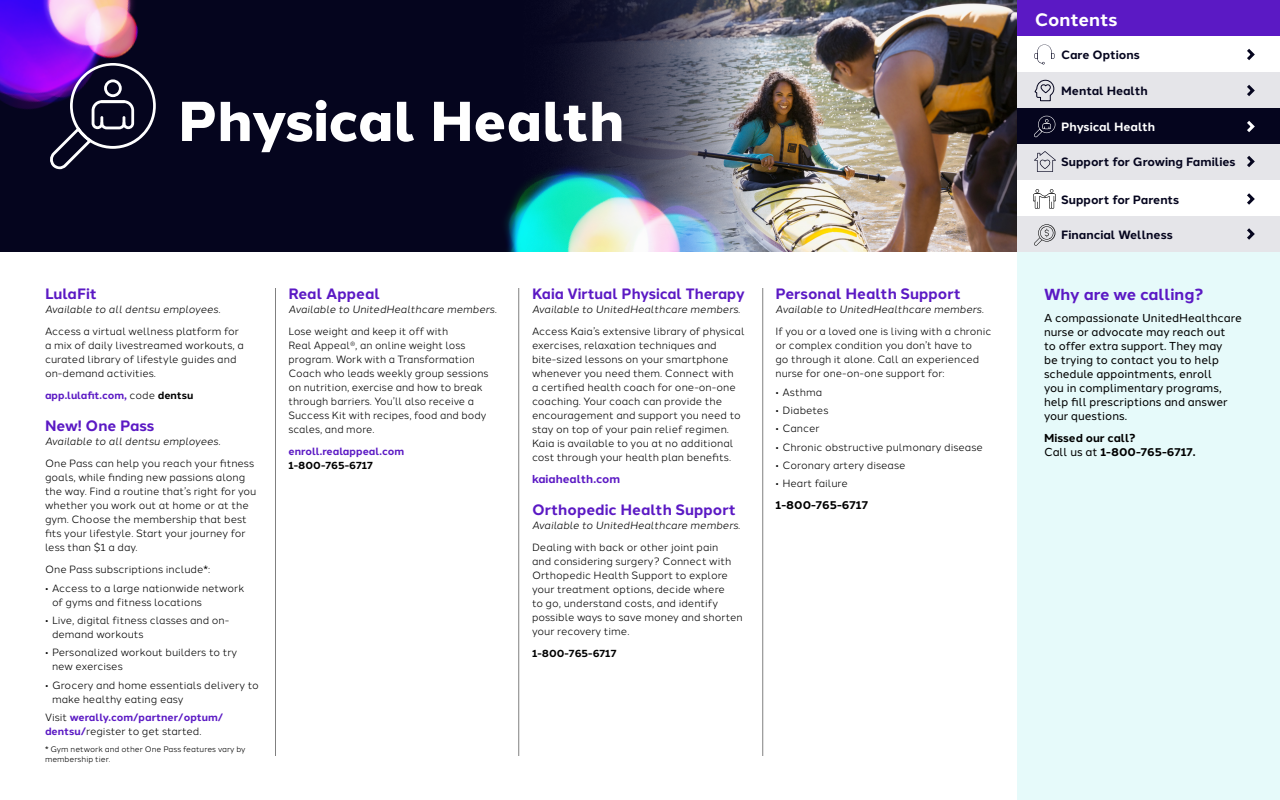
<style>
.page{position:relative;width:1280px;height:800px;background:#fff}
.page>*{position:absolute;margin:0;border:0;box-sizing:border-box;transform-origin:0 0}
.t1{font:800 56px "Halcom";color:#fff}
.t2{font:700 18px "Halcom";color:#fff}
.t3{font:700 16px "Halcom";color:#5b19c4}
.t4{font:700 15px "Halcom";color:#5b19c4}
.t5{font:700 12px "Halcom";color:#05051e}
.t6{font:700 12px "Halcom";color:#fff}
.t7{font:11.5px/14px "Halcom";color:#000}
.t8{font:700 11.5px "Halcom";color:#000}
.t9{font:700 11.5px "Halcom";color:#5b19c4}
.t10{font:10.5px/14px "Halcom";color:#000}
.t11{font:italic 10.5px "Halcom";color:#000}
.t12{font:700 10.5px/14px "Halcom";color:#5b19c4}
.t13{font:700 10.5px "Halcom";color:#000}
.t14{font:8px/9.6px "Halcom";color:#000}
.s1{font-weight:400;color:#000}
.s2{color:#000}
.s3{font-weight:400}
</style>
<div class="page">
<div style="left:0;top:0;width:1017px;height:252px;background:#05051e"></div>
<img style="left:0;top:0;width:139px;height:109px">
<div style="left:1017px;top:252px;width:263px;height:548px;background:#e6fafa"></div>
<div style="left:1017px;top:72px;width:263px;height:36px;background:#e5e5e9"></div>
<div style="left:1017px;top:144px;width:263px;height:36px;background:#e5e5e9"></div>
<div style="left:1017px;top:216px;width:263px;height:36px;background:#e5e5e9"></div>
<svg style="left:1247px;top:48px;width:8px;height:13px"></svg>
<svg style="left:1034px;top:45px;width:20px;height:19px"></svg>
<svg style="left:1247px;top:84px;width:8px;height:12px"></svg>
<svg style="left:1034px;top:80px;width:20px;height:21px"></svg>
<svg style="left:1247px;top:193px;width:8px;height:12px"></svg>
<svg style="left:1033px;top:189px;width:23px;height:20px"></svg>
<svg style="left:1247px;top:155px;width:8px;height:12px"></svg>
<svg style="left:1034px;top:151px;width:22px;height:21px"></svg>
<hr style="left:275px;top:288px;width:1px;height:468px;background:#808080">
<hr style="left:518px;top:288px;width:1px;height:468px;background:#808080">
<hr style="left:762px;top:288px;width:1px;height:468px;background:#808080">
<svg style="left:1247px;top:228px;width:8px;height:12px"></svg>
<svg style="left:1034px;top:224px;width:21px;height:22px"></svg>
<div style="left:1017px;top:108px;width:263px;height:36px;background:#05051e"></div>
<svg style="left:1247px;top:120px;width:8px;height:12px"></svg>
<svg style="left:1034px;top:116px;width:21px;height:21px"></svg>
<div style="left:1017px;top:0;width:263px;height:36px;background:#5b19c4"></div>
<img style="left:558px;top:0;width:459px;height:252px">
<img style="left:505px;top:135px;width:242px;height:117px">
<svg style="left:49px;top:63px;width:107px;height:106px"></svg>
<h2 class="t1" style="left:178px;top:76px;width:448px">Physical Health</h2>
<h3 class="t4" style="left:45px;top:282px;width:54px">LulaFit</h3>
<p class="t11" style="left:45px;top:301px;width:177px">Available to all dentsu employees.</p>
<p class="t10" style="left:45px;top:324px;width:200px">Access a virtual wellness platform for a mix of daily livestreamed workouts, a curated library of lifestyle guides and on-demand activities.</p>
<p class="t12" style="left:45px;top:388px;width:150px">app.lulafit.com, <span class="s1">code</span> <span class="s2">dentsu</span></p>
<h3 class="t4" style="left:45px;top:414px;width:111px">New! One Pass</h3>
<p class="t11" style="left:45px;top:433px;width:177px">Available to all dentsu employees.</p>
<p class="t10" style="left:45px;top:456px;width:213px">One Pass can help you reach your fitness goals, while finding new passions along the way. Find a routine that’s right for you whether you work out at home or at the gym. Choose the membership that best fits your lifestyle. Start your journey for less than $1 a day.</p>
<p class="t10" style="left:45px;top:562px;width:167px">One Pass subscriptions include*:</p>
<p class="t10" style="left:52px;top:580px;width:194px;text-indent:-7px">• Access to a large nationwide network of gyms and fitness locations</p>
<p class="t10" style="left:52px;top:612px;width:179px;text-indent:-7px">• Live, digital fitness classes and on&shy;demand workouts</p>
<p class="t10" style="left:52px;top:644px;width:187px;text-indent:-7px">• Personalized workout builders to try new exercises</p>
<p class="t10" style="left:52px;top:677px;width:208px;text-indent:-7px">• Grocery and home essentials delivery to make healthy eating easy</p>
<p class="t12" style="left:45px;top:709px;width:180px"><span class="s1">Visit</span> werally.com/partner/optum/ dentsu/<span class="s1">register to get started.</span></p>
<p class="t14" style="left:45px;top:744px;width:202px">* Gym network and other One Pass features vary by membership tier.</p>
<h3 class="t4" style="left:288px;top:282px;width:93px">Real Appeal</h3>
<p class="t11" style="left:288px;top:301px;width:210px">Available to UnitedHealthcare members.</p>
<p class="t10" style="left:288px;top:324px;width:202px">Lose weight and keep it off with<br>Real Appeal<sup>®</sup>, an online weight loss program. Work with a Transformation Coach who leads weekly group sessions on nutrition, exercise and how to break through barriers. You’ll also receive a Success Kit with recipes, food and body scales, and more.</p>
<p class="t12" style="left:288px;top:444px;width:117px">enroll.realappeal.com</p>
<p class="t13" style="left:288px;top:457px;width:86px">1-800-765-6717</p>
<h3 class="t4" style="left:532px;top:282px;width:214px">Kaia Virtual Physical Therapy</h3>
<p class="t11" style="left:532px;top:301px;width:210px">Available to UnitedHealthcare members.</p>
<p class="t10" style="left:532px;top:324px;width:214px">Access Kaia’s extensive library of physical exercises, relaxation techniques and bite-sized lessons on your smartphone whenever you need them. Connect with<br>a certified health coach for one-on-one coaching. Your coach can provide the encouragement and support you need to stay on top of your pain relief regimen.<br>Kaia is available to you at no additional cost through your health plan benefits.</p>
<p class="t9" style="left:532px;top:470px;width:90px">kaiahealth.com</p>
<h3 class="t4" style="left:532px;top:498px;width:205px">Orthopedic Health Support</h3>
<p class="t11" style="left:532px;top:517px;width:210px">Available to UnitedHealthcare members.</p>
<p class="t10" style="left:532px;top:540px;width:212px">Dealing with back or other joint pain<br>and considering surgery? Connect with Orthopedic Health Support to explore your treatment options, decide where<br>to go, understand costs, and identify possible ways to save money and shorten your recovery time.</p>
<p class="t13" style="left:532px;top:645px;width:86px">1-800-765-6717</p>
<h3 class="t4" style="left:776px;top:282px;width:187px">Personal Health Support</h3>
<p class="t11" style="left:776px;top:301px;width:210px">Available to UnitedHealthcare members.</p>
<p class="t10" style="left:776px;top:324px;width:217px">If you or a loved one is living with a chronic or complex condition you don’t have to<br>go through it alone. Call an experienced nurse for one-on-one support for:</p>
<p class="t10" style="left:776px;top:384px;width:48px">• Asthma</p>
<p class="t10" style="left:776px;top:402px;width:55px">• Diabetes</p>
<p class="t10" style="left:776px;top:421px;width:46px">• Cancer</p>
<p class="t10" style="left:776px;top:439px;width:209px">• Chronic obstructive pulmonary disease</p>
<p class="t10" style="left:776px;top:457px;width:132px">• Coronary artery disease</p>
<p class="t10" style="left:776px;top:475px;width:74px">• Heart failure</p>
<p class="t8" style="left:776px;top:496px;width:94px">1-800-765-6717</p>
<h2 class="t2" style="left:1035px;top:5px;width:84px">Contents</h2>
<p class="t5" style="left:1061px;top:45px;width:80px">Care Options</p>
<p class="t5" style="left:1061px;top:81px;width:88px">Mental Health</p>
<p class="t6" style="left:1061px;top:117px;width:96px">Physical Health</p>
<p class="t5" style="left:1061px;top:152px;width:176px">Support for Growing Families</p>
<p class="t5" style="left:1061px;top:190px;width:120px">Support for Parents</p>
<p class="t5" style="left:1061px;top:225px;width:113px">Financial Wellness</p>
<h3 class="t3" style="left:1044px;top:282px;width:161px">Why are we calling?</h3>
<p class="t7" style="left:1044px;top:310px;width:199px">A compassionate UnitedHealthcare nurse or advocate may reach out<br>to offer extra support. They may<br>be trying to contact you to help schedule appointments, enroll<br>you in complimentary programs, help fill prescriptions and answer your questions.</p>
<p class="t8" style="left:1044px;top:429px;width:93px">Missed our call?</p>
<p class="t8" style="left:1044px;top:443px;width:153px"><span class="s3">Call us at</span> 1-800-765-6717.</p>
</div>
